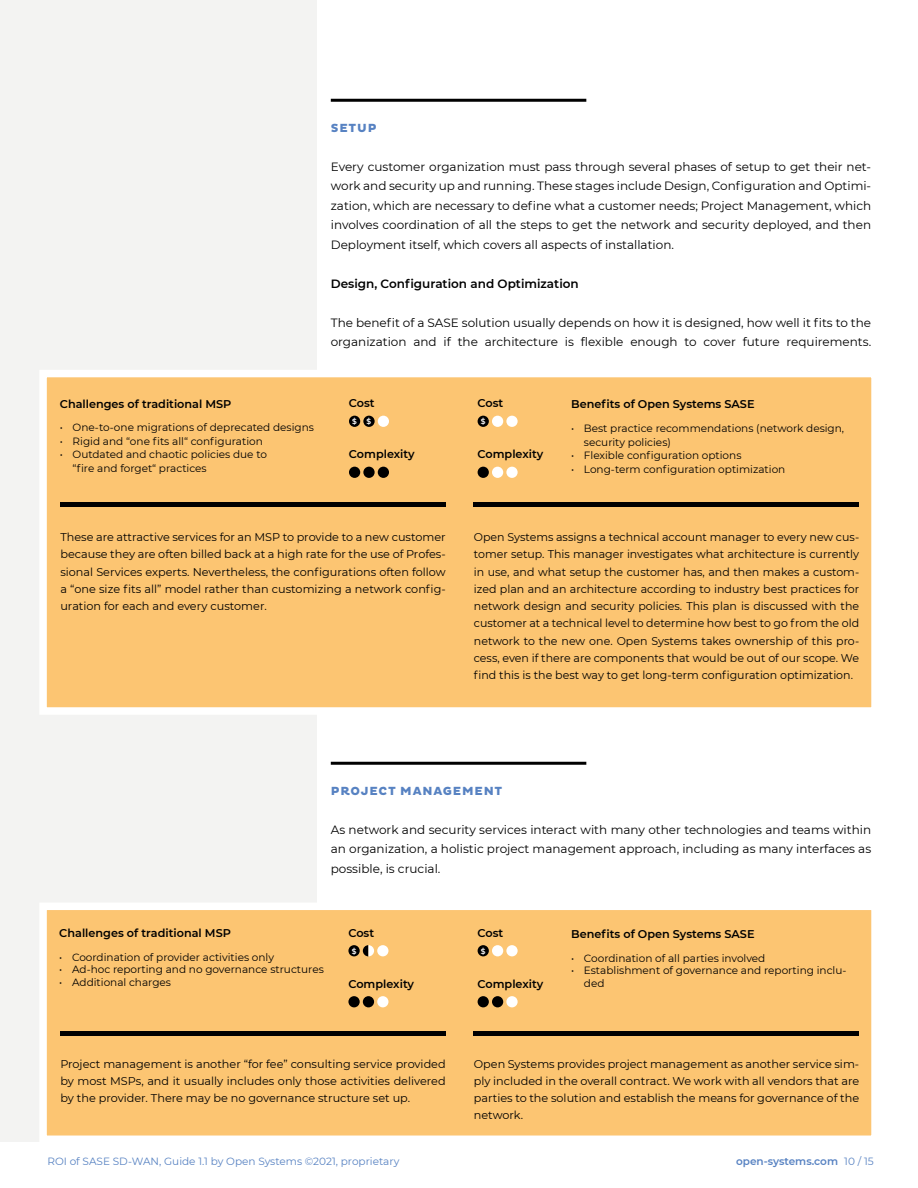
<style>
.page{position:relative;width:918px;height:1188px;background:#fff}
.page>*{position:absolute;margin:0;border:0;box-sizing:border-box;transform-origin:0 0}
.t1{font:12px/19.5px "Montserrat";color:#000;text-align:justify}
.t2{font:600 12px "Montserrat";color:#000}
.t3{font:800 12px "Pluto";letter-spacing:.065em;color:#5782c2}
.t4{font:11.25px/17.2px "Montserrat";color:#000;text-align:justify}
.t5{font:600 11.25px "Montserrat";color:#000}
.t6{font:10.5px/13.5px "Montserrat";color:#000}
.t7{font:10.5px "Montserrat";color:#5782c2}
.t8{font:600 10.5px "Montserrat";color:#5782c2}
.t9{font:600 7.5px "Montserrat";color:#fff}
.s1{font-weight:400}
</style>
<div class="page">
<hr style="left:331px;top:99px;width:255px;height:3px;background:#000">
<hr style="left:331px;top:762px;width:255px;height:3px;background:#000">
<div style="left:0;top:0;width:317px;height:1141px;background:#f3f3f2"></div>
<div style="left:40px;top:370px;width:832px;height:344px;background:#fcc572"></div>
<svg style="left:36px;top:903px;width:836px;height:239px"></svg>
<div style="left:478px;top:416px;width:11px;height:11px;background:#000;border-radius:50%"></div>
<div style="left:492px;top:416px;width:11px;height:11px;background:#fff;border-radius:50%"></div>
<div style="left:506px;top:416px;width:12px;height:11px;background:#fff;border-radius:50%"></div>
<div style="left:478px;top:467px;width:11px;height:11px;background:#000;border-radius:50%"></div>
<div style="left:492px;top:467px;width:11px;height:11px;background:#fff;border-radius:50%"></div>
<div style="left:506px;top:467px;width:12px;height:11px;background:#fff;border-radius:50%"></div>
<div style="left:473px;top:502px;width:386px;height:5px;background:#000"></div>
<hr style="left:60px;top:502px;width:386px;height:4px;background:#000">
<div style="left:349px;top:416px;width:11px;height:11px;background:#000;border-radius:50%"></div>
<div style="left:363px;top:416px;width:12px;height:11px;background:#000;border-radius:50%"></div>
<div style="left:378px;top:416px;width:11px;height:11px;background:#fff;border-radius:50%"></div>
<div style="left:349px;top:467px;width:11px;height:11px;background:#000;border-radius:50%"></div>
<div style="left:363px;top:467px;width:12px;height:11px;background:#000;border-radius:50%"></div>
<div style="left:378px;top:467px;width:11px;height:11px;background:#000;border-radius:50%"></div>
<div style="left:478px;top:945px;width:11px;height:11px;background:#000;border-radius:50%"></div>
<div style="left:492px;top:945px;width:11px;height:11px;background:#fff;border-radius:50%"></div>
<div style="left:506px;top:945px;width:12px;height:11px;background:#fff;border-radius:50%"></div>
<div style="left:478px;top:996px;width:11px;height:11px;background:#000;border-radius:50%"></div>
<div style="left:492px;top:996px;width:11px;height:11px;background:#000;border-radius:50%"></div>
<div style="left:506px;top:996px;width:12px;height:11px;background:#fff;border-radius:50%"></div>
<hr style="left:473px;top:1032px;width:386px;height:4px;background:#000">
<hr style="left:60px;top:1032px;width:386px;height:4px;background:#000">
<div style="left:348px;top:945px;width:12px;height:11px;background:#000;border-radius:50%"></div>
<svg style="left:363px;top:945px;width:11px;height:11px"></svg>
<div style="left:377px;top:945px;width:11px;height:11px;background:#fff;border-radius:50%"></div>
<div style="left:348px;top:996px;width:12px;height:11px;background:#000;border-radius:50%"></div>
<div style="left:363px;top:996px;width:11px;height:11px;background:#000;border-radius:50%"></div>
<div style="left:377px;top:996px;width:11px;height:11px;background:#fff;border-radius:50%"></div>
<p class="t3" style="left:331px;top:120px;width:47px">SETUP</p>
<p class="t1" style="left:331px;top:156px;width:542px">Every customer organization must pass through several phases of setup to get their net&shy;work and security up and running. These stages include Design, Configuration and Optimi&shy;zation, which are necessary to define what a customer needs; Project Management, which involves coordination of all the steps to get the network and security deployed, and then Deployment itself, which covers all aspects of installation.</p>
<p class="t2" style="left:331px;top:275px;width:249px">Design, Configuration and Optimization</p>
<p class="t1" style="left:331px;top:312px;width:542px">The benefit of a SASE solution usually depends on how it is designed, how well it fits to the organization and if the architecture is flexible enough to cover future requirements.</p>
<p class="t5" style="left:60px;top:396px;width:173px">Challenges of traditional MSP</p>
<p class="t5" style="left:349px;top:395px;width:27px">Cost</p>
<p class="t9" style="left:352px;top:416px;width:6px">$</p>
<p class="t9" style="left:367px;top:416px;width:6px">$</p>
<p class="t5" style="left:349px;top:446px;width:67px">Complexity</p>
<p class="t6" style="left:60px;top:420px;width:256px">• One-to-one migrations of deprecated designs</p>
<p class="t6" style="left:60px;top:434px;width:205px">• Rigid and “one fits all“ configuration</p>
<p class="t6" style="left:73px;top:447px;width:196px;text-indent:-13px">• Outdated and chaotic policies due to “fire and forget“ practices</p>
<p class="t5" style="left:478px;top:395px;width:27px">Cost</p>
<p class="t9" style="left:481px;top:416px;width:6px">$</p>
<p class="t5" style="left:478px;top:446px;width:67px">Complexity</p>
<p class="t5" style="left:571px;top:396px;width:185px">Benefits of Open Systems SASE</p>
<p class="t6" style="left:584px;top:421px;width:262px;text-indent:-13px">• Best practice recommendations (network design, security policies)</p>
<p class="t6" style="left:571px;top:448px;width:172px">• Flexible configuration options</p>
<p class="t6" style="left:571px;top:462px;width:216px">• Long-term configuration optimization</p>
<p class="t4" style="left:60px;top:528px;width:387px">These are attractive services for an MSP to provide to a new customer because they are often billed back at a high rate for the use of Profes&shy;sional Services experts. Nevertheless, the configurations often follow a “one size fits all” model rather than customizing a network config&shy;uration for each and every customer.</p>
<p class="t4" style="left:474px;top:528px;width:387px">Open Systems assigns a technical account manager to every new cus&shy;tomer setup. This manager investigates what architecture is currently in use, and what setup the customer has, and then makes a custom&shy;ized plan and an architecture according to industry best practices for network design and security policies. This plan is discussed with the customer at a technical level to determine how best to go from the old network to the new one. Open Systems takes ownership of this pro&shy;cess, even if there are components that would be out of our scope. We find this is the best way to get long-term configuration optimization.</p>
<p class="t3" style="left:331px;top:783px;width:173px">PROJECT MANAGEMENT</p>
<p class="t1" style="left:331px;top:819px;width:542px">As network and security services interact with many other technologies and teams within an organization, a holistic project management approach, including as many interfaces as possible, is crucial.</p>
<p class="t5" style="left:59px;top:925px;width:173px">Challenges of traditional MSP</p>
<p class="t5" style="left:348px;top:925px;width:27px">Cost</p>
<p class="t9" style="left:352px;top:946px;width:6px">$</p>
<p class="t5" style="left:348px;top:976px;width:67px">Complexity</p>
<p class="t6" style="left:59px;top:950px;width:216px">• Coordination of provider activities only</p>
<p class="t6" style="left:59px;top:962px;width:266px">• Ad-hoc reporting and no governance structures</p>
<p class="t6" style="left:59px;top:975px;width:113px">• Additional charges</p>
<p class="t5" style="left:478px;top:925px;width:27px">Cost</p>
<p class="t9" style="left:481px;top:946px;width:6px">$</p>
<p class="t5" style="left:478px;top:976px;width:67px">Complexity</p>
<p class="t5" style="left:571px;top:926px;width:185px">Benefits of Open Systems SASE</p>
<p class="t6" style="left:571px;top:951px;width:196px">• Coordination of all parties involved</p>
<p class="t6" style="left:584px;top:964px;width:264px;line-height:12.6px;text-indent:-13px">• Establishment of governance and reporting inclu&shy;ded</p>
<p class="t4" style="left:60px;top:1054px;width:387px">Project management is another “for fee” consulting service provided by most MSPs, and it usually includes only those activities delivered by the provider. There may be no governance structure set up.</p>
<p class="t4" style="left:474px;top:1054px;width:387px">Open Systems provides project management as another service sim&shy;ply included in the overall contract. We work with all vendors that are parties to the solution and establish the means for governance of the network.</p>
<p class="t7" style="left:47px;top:1154px;width:354px">ROI of SASE SD-WAN, Guide 1.1 by Open Systems ©2021, proprietary</p>
<p class="t8" style="left:736px;top:1154px;width:139px">open-systems.com <span class="s1">10 / 15</span></p>
</div>
